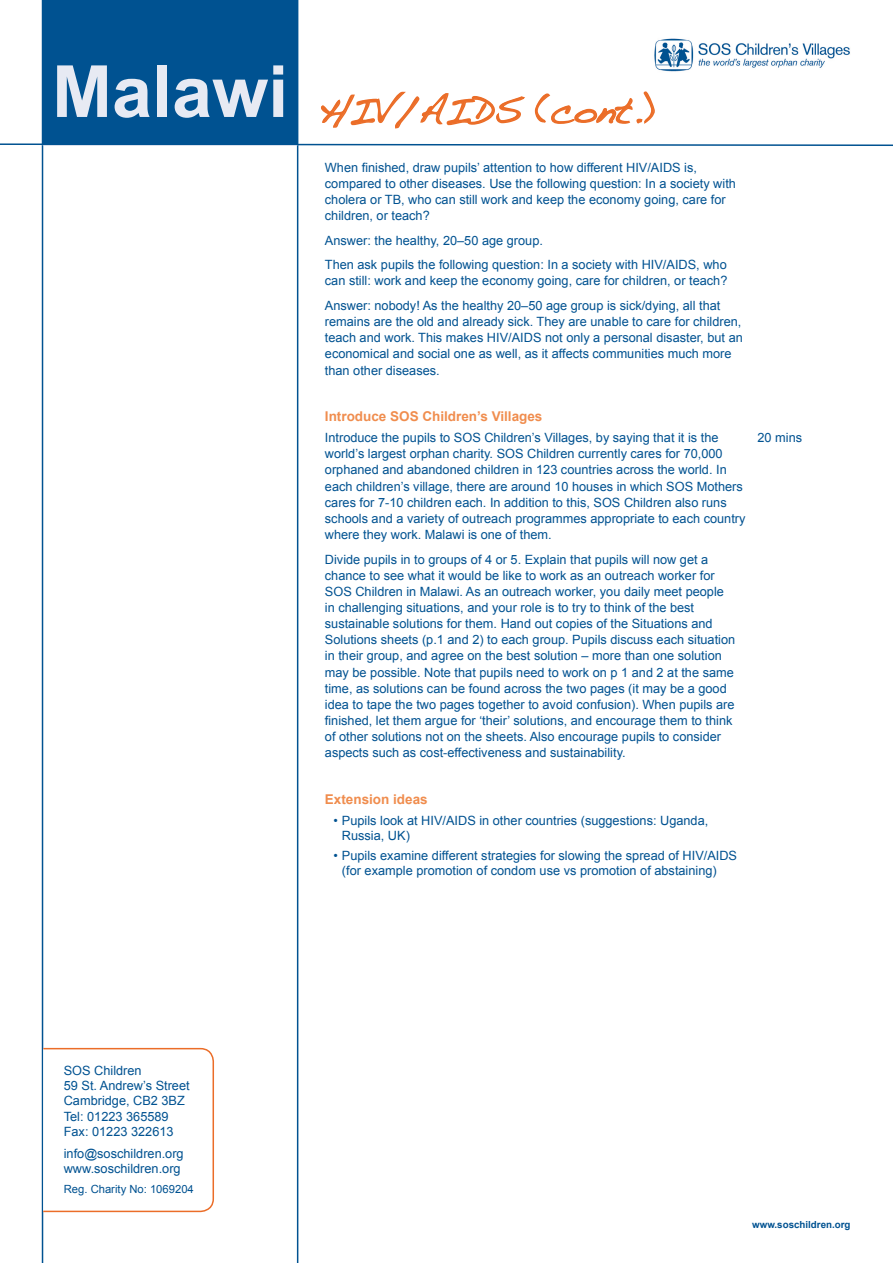
<style>
.page{position:relative;width:893px;height:1263px;background:#fff}
.page>*{position:absolute;margin:0;border:0;box-sizing:border-box;transform-origin:0 0}
.t1{font:36px "Handwriting Dakota";color:#eb6d28}
.t2{font:700 13.5px "Arial";color:#f08d4e}
.t3{font:12.75px/16.2px "Arial";color:#005291}
.t4{font:11.25px "Arial";color:#005291}
.t5{font:700 9.75px "Arial";color:#005291}
.s1{font-family:"Arial";font-weight:700;font-size:72px;color:#e7eaf3}
</style>
<div class="page">
<svg style="left:42px;top:0;width:256px;height:1263px"></svg>
<img style="left:654px;top:38px;width:196px;height:34px">
<svg style="left:42px;top:1047px;width:173px;height:166px"></svg>
<div style="left:43px;top:0;width:255px;height:145px;background:#005291"></div>
<svg style="left:0;top:91px;width:893px;height:69px"></svg>
<h1 class="t1" style="left:52px;top:89px;width:604px"><span class="s1">Malawi</span> HIV/AIDS (cont.)</h1>
<p class="t3" style="left:325px;top:159px;width:413px">When finished, draw pupils’ attention to how different HIV/AIDS is, compared to other diseases. Use the following question: In a society with cholera or TB, who can still work and keep the economy going, care for children, or teach?</p>
<p class="t3" style="left:325px;top:228px;width:403px;line-height:24.6px">Answer: the healthy, 20–50 age group.<br>Then ask pupils the following question: In a society with HIV/AIDS, who</p>
<p class="t3" style="left:325px;top:269px;width:404px;line-height:24.6px">can still: work and keep the economy going, care for children, or teach?<br>Answer: nobody! As the healthy 20–50 age group is sick/dying, all that</p>
<p class="t3" style="left:325px;top:314px;width:419px">remains are the old and already sick. They are unable to care for children, teach and work. This makes HIV/AIDS not only a personal disaster, but an economical and social one as well, as it affects communities much more than other diseases.</p>
<p class="t2" style="left:325px;top:407px;width:219px">Introduce SOS Children’s Villages</p>
<p class="t3" style="left:325px;top:430px;width:422px">Introduce the pupils to SOS Children’s Villages, by saying that it is the world’s largest orphan charity. SOS Children currently cares for 70,000 orphaned and abandoned children in 123 countries across the world. In each children’s village, there are around 10 houses in which SOS Mothers cares for 7-10 children each. In addition to this, SOS Children also runs schools and a variety of outreach programmes appropriate to each country where they work. Malawi is one of them.</p>
<p class="t3" style="left:325px;top:551px;width:412px">Divide pupils in to groups of 4 or 5. Explain that pupils will now get a chance to see what it would be like to work as an outreach worker for SOS Children in Malawi. As an outreach worker, you daily meet people in challenging situations, and your role is to try to think of the best sustainable solutions for them. Hand out copies of the Situations and Solutions sheets (p.1 and 2) to each group. Pupils discuss each situation in their group, and agree on the best solution – more than one solution may be possible. Note that pupils need to work on p 1 and 2 at the same time, as solutions can be found across the two pages (it may be a good idea to tape the two pages together to avoid confusion). When pupils are finished, let them argue for ‘their’ solutions, and encourage them to think of other solutions not on the sheets. Also encourage pupils to consider aspects such as cost-effectiveness and sustainability.</p>
<p class="t3" style="left:757px;top:430px;width:46px">20 mins</p>
<p class="t2" style="left:325px;top:790px;width:104px">Extension ideas</p>
<p class="t3" style="left:342px;top:813px;width:368px;line-height:15.3px;text-indent:-9px">• Pupils look at HIV/AIDS in other countries (suggestions: Uganda,<br>Russia, UK)</p>
<p class="t3" style="left:342px;top:848px;width:397px;line-height:15.3px;text-indent:-9px">• Pupils examine different strategies for slowing the spread of HIV/AIDS (for example promotion of condom use vs promotion of abstaining)</p>
<p class="t3" style="left:64px;top:1063px;width:127px;line-height:15.3px">SOS Children<br>59 St. Andrew’s Street<br>Cambridge, CB2 3BZ<br>Tel: 01223 365589<br>Fax: 01223 322613</p>
<p class="t3" style="left:64px;top:1146px;width:121px;line-height:15.3px">info@soschildren.org www.soschildren.org</p>
<p class="t4" style="left:64px;top:1181px;width:132px">Reg. Charity No: 1069204</p>
<p class="t5" style="left:752px;top:1218px;width:100px">www.soschildren.org</p>
</div>
